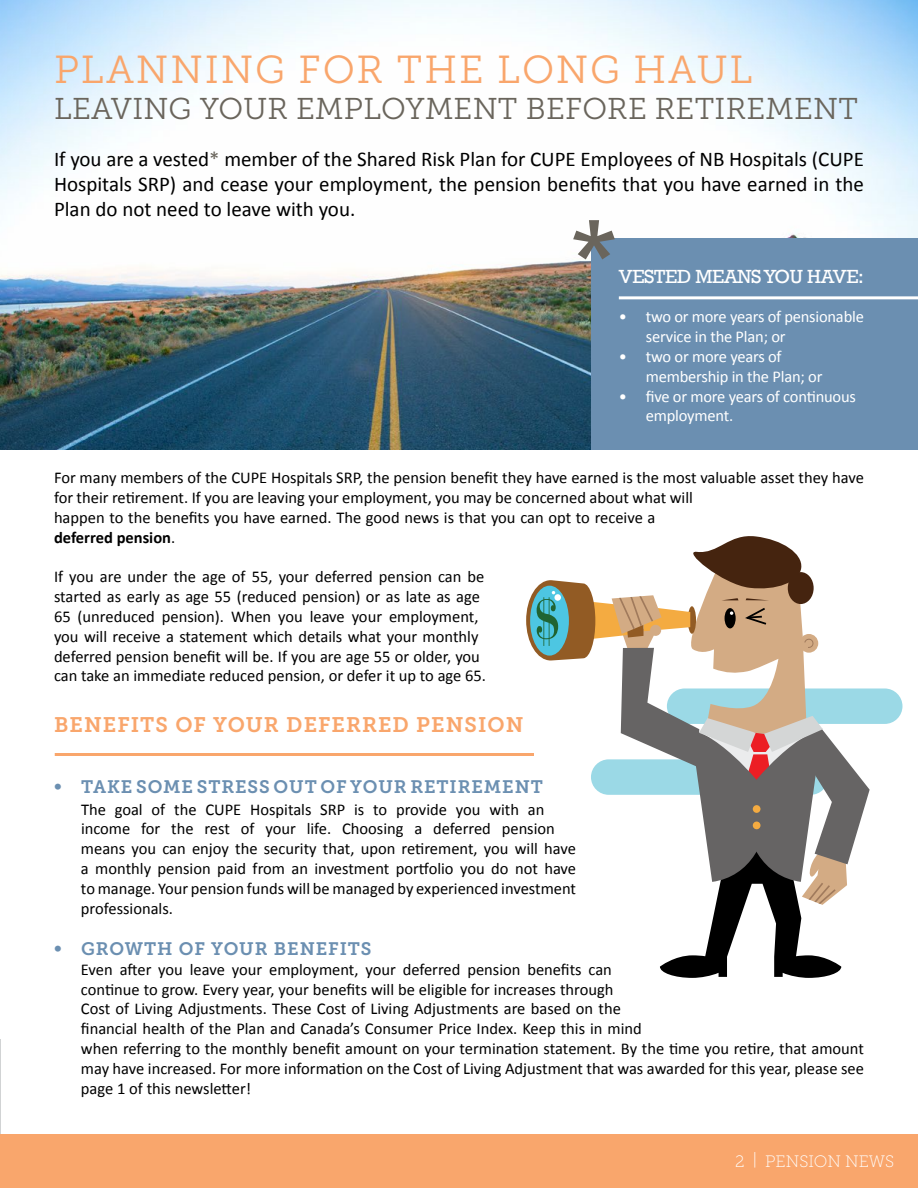
<style>
.page{position:relative;width:918px;height:1188px;background:#fff}
.page>*{position:absolute;margin:0;border:0;box-sizing:border-box;transform-origin:0 0}
.t1{font:39px "Museo Slab 300";letter-spacing:.05em;color:#f9a66c}
.t2{font:30px "Museo Slab 300";letter-spacing:.01em;color:#6a655c}
.t3{font:21px/25.2px "Calibri";color:#000;text-align:justify}
.t4{font:21px "Museo Slab 700";letter-spacing:.05em;color:#f9a66c}
.t5{font:19.5px "Rockwell";letter-spacing:-.015em;color:#fff}
.t6{font:18px "Museo Slab 700";letter-spacing:.05em;color:#6b8fb1}
.t7{font:16.5px/19.8px "Calibri";color:#000}
.t8{font:16.5px/19.8px "Calibri";letter-spacing:-.015em;color:#fff}
.t9{font:16.5px "Museo Slab 100";color:#fff}
.s1{color:#6a655c}
.s2{font-weight:700}
</style>
<div class="page">
<hr style="left:0;top:1040px;width:1px;height:106px;background:#d1d3d4">
<div style="left:0;top:1135px;width:918px;height:53px;background:#f9a66c"></div>
<img style="left:0;top:0;width:918px;height:449px">
<hr style="left:55px;top:753px;width:479px;height:3px;background:#f9a66c">
<div style="left:592px;top:238px;width:326px;height:211px;background:#6b8fb1"></div>
<hr style="left:619px;top:296px;width:299px;height:3px;background:#fff">
<svg style="left:526px;top:536px;width:376px;height:442px"></svg>
<div style="left:554px;top:594px;width:7px;height:7px;background:#fff;border-radius:50%"></div>
<svg style="left:573px;top:220px;width:42px;height:39px"></svg>
<h1 class="t1" style="left:54px;top:49px;width:700px">PLANNING FOR THE LONG HAUL</h1>
<h2 class="t2" style="left:54px;top:93px;width:806px">LEAVING YOUR EMPLOYMENT BEFORE RETIREMENT</h2>
<p class="t3" style="left:54px;top:147px;width:811px">If you are a vested<span class="s1">*</span> member of the Shared Risk Plan for CUPE Employees of NB Hospitals (CUPE Hospitals SRP) and cease your employment, the pension benefits that you have earned in the Plan do not need to leave with you.</p>
<p class="t5" style="left:619px;top:265px;width:247px">VESTED MEANS YOU HAVE:</p>
<p class="t8" style="left:646px;top:307px;width:220px;text-indent:-27px">• two or more years of pensionable service in the Plan; or</p>
<p class="t8" style="left:646px;top:347px;width:178px;text-indent:-27px">• two or more years of membership in the Plan; or</p>
<p class="t8" style="left:646px;top:386px;width:212px;text-indent:-27px">• five or more years of continuous employment.</p>
<p class="t7" style="left:54px;top:468px;width:812px">For many members of the CUPE Hospitals SRP, the pension benefit they have earned is the most valuable asset they have for their retirement. If you are leaving your employment, you may be concerned about what will<br>happen to the benefits you have earned. The good news is that you can opt to receive a<br><span class="s2">deferred pension</span>.</p>
<p class="t7" style="left:54px;top:567px;width:433px">If you are under the age of 55, your deferred pension can be started as early as age 55 (reduced pension) or as late as age 65 (unreduced pension). When you leave your employment, you will receive a statement which details what your monthly deferred pension benefit will be. If you are age 55 or older, you can take an immediate reduced pension, or defer it up to age 65.</p>
<p class="t4" style="left:54px;top:713px;width:471px">BENEFITS OF YOUR DEFERRED PENSION</p>
<p class="t6" style="left:54px;top:777px;width:490px">• TAKE SOME STRESS OUT OF YOUR RETIREMENT</p>
<p class="t7" style="left:81px;top:799px;width:497px">The goal of the CUPE Hospitals SRP is to provide you with an income for the rest of your life. Choosing a deferred pension means you can enjoy the security that, upon retirement, you will have a monthly pension paid from an investment portfolio you do not have to manage. Your pension funds will be managed by experienced investment professionals.</p>
<p class="t6" style="left:54px;top:939px;width:319px">• GROWTH OF YOUR BENEFITS</p>
<p class="t7" style="left:81px;top:959px;width:785px">Even after you leave your employment, your deferred pension benefits can<br>continue to grow. Every year, your benefits will be eligible for increases through<br>Cost of Living Adjustments. These Cost of Living Adjustments are based on the<br>financial health of the Plan and Canada’s Consumer Price Index. Keep this in mind<br>when referring to the monthly benefit amount on your termination statement. By the time you retire, that amount may have increased. For more information on the Cost of Living Adjustment that was awarded for this year, please see page 1 of this newsletter!</p>
<p class="t9" style="left:735px;top:1152px;width:161px">2 | PENSION NEWS</p>
</div>
